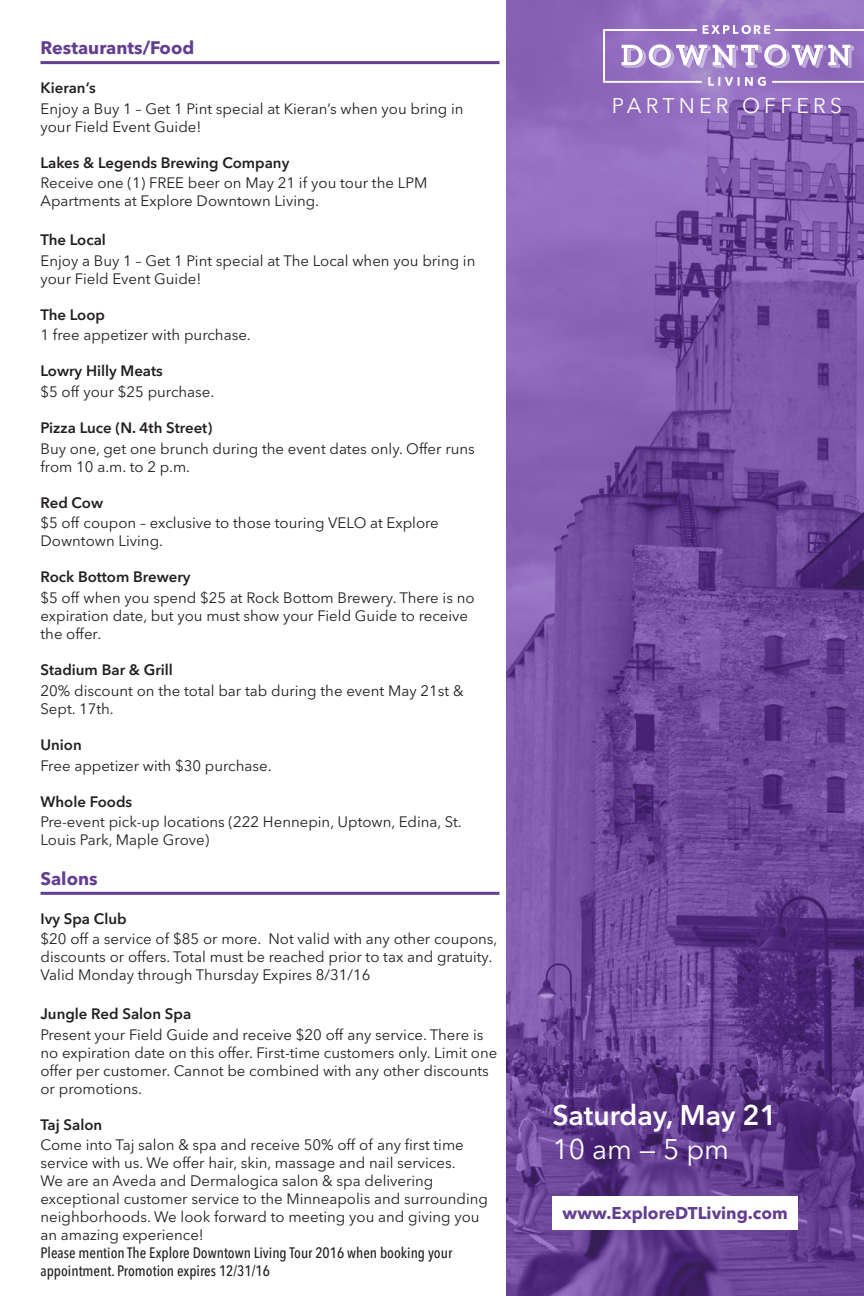
<style>
.page{position:relative;width:864px;height:1296px;background:#fff}
.page>*{position:absolute;margin:0;border:0;box-sizing:border-box;transform-origin:0 0}
.t1{font:28.2px "Avenir Next LT Pro Demi";color:#fff}
.t2{font:28.2px "Avenir Next LT Pro";color:#fff}
.t3{font:21px "Avenir Next LT Pro";letter-spacing:.2em;color:#fff}
.category{font:700 18px "Avenir Next LT Pro";color:#633e91}
.t4{font:700 17.1px "Avenir Next LT Pro";color:#633e91}
.offer_content{font:15px/18px "Avenir Next LT Pro";color:#231f20}
.partner_s_name{font:15px "Avenir Next LT Pro Demi";color:#231f20}
.partner_s_name-2{font:500 condensed 15px/18px "Avenir Next LT Pro";color:#231f20}
</style>
<div class="page">
<hr style="left:40px;top:61px;width:460px;height:3px;background:#633e91">
<hr style="left:40px;top:892px;width:460px;height:3px;background:#633e91">
<svg style="left:506px;top:0;width:358px;height:1296px;background:#734ea1"></svg>
<svg style="left:603px;top:26px;width:261px;height:60px"></svg>
<div style="left:552px;top:1196px;width:246px;height:33px;background:#fff"></div>
<p class="category" style="left:40px;top:37px;width:155px">Restaurants/Food</p>
<p class="partner_s_name" style="left:40px;top:78px;width:57px">Kieran’s</p>
<p class="offer_content" style="left:40px;top:99px;width:425px">Enjoy a Buy 1 – Get 1 Pint special at Kieran’s when you bring in</p>
<p class="offer_content" style="left:40px;top:117px;width:162px">your Field Event Guide!</p>
<p class="partner_s_name" style="left:40px;top:153px;width:250px">Lakes &amp; Legends Brewing Company</p>
<p class="offer_content" style="left:40px;top:174px;width:388px">Receive one (1) FREE beer on May 21 if you tour the LPM<br>Apartments at Explore Downtown Living.</p>
<p class="partner_s_name" style="left:40px;top:231px;width:67px">The Local</p>
<p class="offer_content" style="left:40px;top:251px;width:436px">Enjoy a Buy 1 – Get 1 Pint special at The Local when you bring in your Field Event Guide!</p>
<p class="partner_s_name" style="left:40px;top:305px;width:66px">The Loop</p>
<p class="offer_content" style="left:40px;top:326px;width:212px">1 free appetizer with purchase.</p>
<p class="partner_s_name" style="left:40px;top:362px;width:124px">Lowry Hilly Meats</p>
<p class="offer_content" style="left:40px;top:383px;width:175px">$5 off your $25 purchase.</p>
<p class="partner_s_name" style="left:40px;top:419px;width:173px">Pizza Luce (N. 4th Street)</p>
<p class="offer_content" style="left:40px;top:439px;width:436px">Buy one, get one brunch during the event dates only. Offer runs from 10 a.m. to 2 p.m.</p>
<p class="partner_s_name" style="left:40px;top:493px;width:64px">Red Cow</p>
<p class="offer_content" style="left:40px;top:514px;width:400px">$5 off coupon – exclusive to those touring VELO at Explore<br>Downtown Living.</p>
<p class="partner_s_name" style="left:40px;top:568px;width:152px">Rock Bottom Brewery</p>
<p class="offer_content" style="left:40px;top:589px;width:436px">$5 off when you spend $25 at Rock Bottom Brewery. There is no expiration date, but you must show your Field Guide to receive the offer.</p>
<p class="partner_s_name" style="left:40px;top:661px;width:134px">Stadium Bar &amp; Grill</p>
<p class="offer_content" style="left:40px;top:682px;width:425px">20% discount on the total bar tab during the event May 21st &amp;<br>Sept. 17th.</p>
<p class="partner_s_name" style="left:40px;top:735px;width:43px">Union</p>
<p class="offer_content" style="left:40px;top:756px;width:233px">Free appetizer with $30 purchase.</p>
<p class="partner_s_name" style="left:40px;top:792px;width:93px">Whole Foods</p>
<p class="offer_content" style="left:40px;top:813px;width:423px">Pre-event pick-up locations (222 Hennepin, Uptown, Edina, St.<br>Louis Park, Maple Grove)</p>
<p class="category" style="left:40px;top:867px;width:59px">Salons</p>
<p class="partner_s_name" style="left:40px;top:909px;width:88px">Ivy Spa Club</p>
<p class="offer_content" style="left:40px;top:930px;width:458px">$20 off a service of $85 or more. Not valid with any other coupons, discounts or offers. Total must be reached prior to tax and gratuity.<br>Valid Monday through Thursday Expires 8/31/16</p>
<p class="partner_s_name" style="left:40px;top:1005px;width:152px">Jungle Red Salon Spa</p>
<p class="offer_content" style="left:40px;top:1025px;width:458px">Present your Field Guide and receive $20 off any service. There is no expiration date on this offer. First-time customers only. Limit one offer per customer. Cannot be combined with any other discounts or promotions.</p>
<p class="partner_s_name" style="left:40px;top:1115px;width:63px">Taj Salon</p>
<p class="offer_content" style="left:40px;top:1136px;width:449px">Come into Taj salon &amp; spa and receive 50% off of any first time service with us. We offer hair, skin, massage and nail services.<br>We are an Aveda and Dermalogica salon &amp; spa delivering exceptional customer service to the Minneapolis and surrounding neighborhoods. We look forward to meeting you and giving you an amazing experience!</p>
<p class="partner_s_name-2" style="left:40px;top:1244px;width:413px">Please mention The Explore Downtown Living Tour 2016 when booking your appointment. Promotion expires 12/31/16</p>
<p class="t3" style="left:612px;top:93px;width:232px">PARTNER OFFERS</p>
<p class="t1" style="left:552px;top:1098px;width:226px">Saturday, May 21</p>
<p class="t2" style="left:552px;top:1132px;width:178px">10 am — 5 pm</p>
<p class="t4" style="left:563px;top:1203px;width:227px">www.ExploreDTLiving.com</p>
</div>
